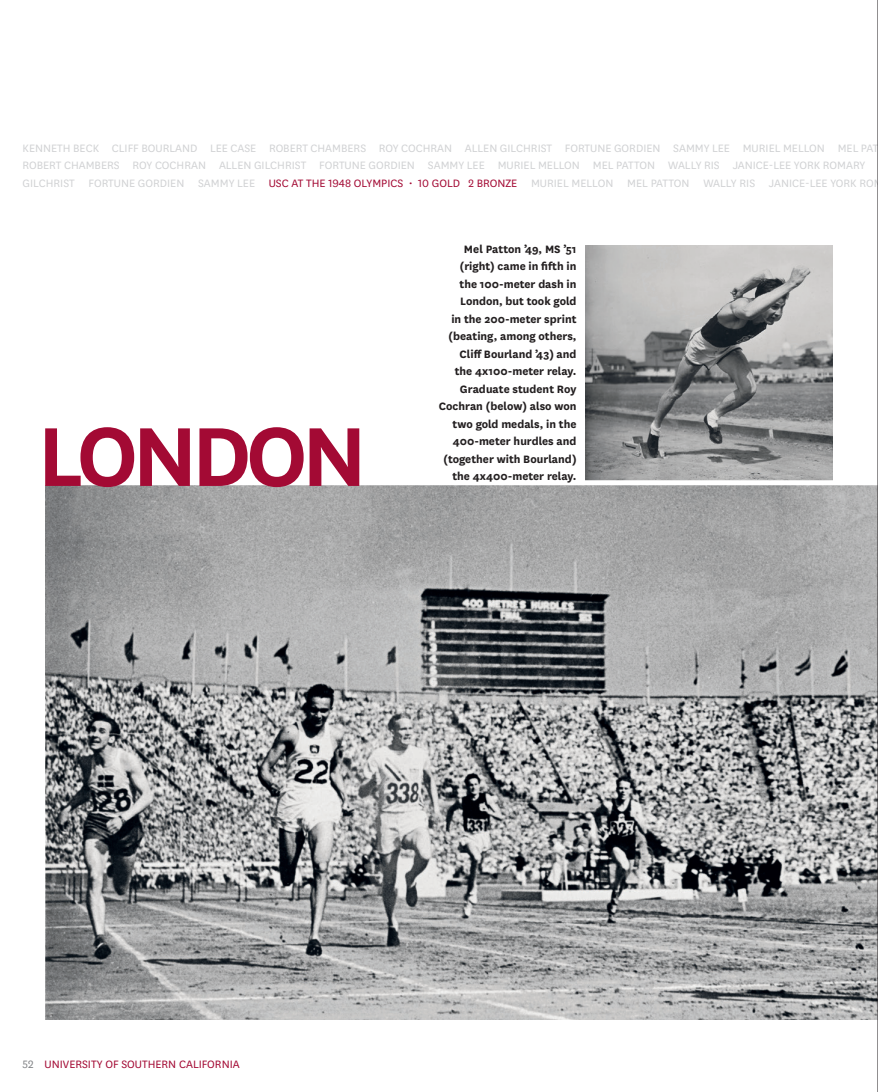
<style>
.page{position:relative;width:878px;height:1092px;background:#fff}
.page>*{position:absolute;margin:0;border:0;box-sizing:border-box;transform-origin:0 0}
.t1{font:600 97.62px "National";letter-spacing:-.06em;color:#a30a34}
.t2{font:12.5px/17.5px "National";color:#d1d2d4}
.t3{font:700 12.5px/17.5px "National";color:#231f20;text-align:right}
.t4{font:12.5px "National";color:#a30a34}
.s1{color:#a30a34}
.s2{color:#808285}
</style>
<div class="page">
<img style="left:585px;top:246px;width:247px;height:234px">
<img style="left:45px;top:485px;width:832px;height:534px">
<hr style="left:877px;top:0;width:1px;height:1091px;background:#231f20">
<p class="t2" style="left:22px;top:139px;width:857px">KENNETH BECK CLIFF BOURLAND LEE CASE ROBERT CHAMBERS ROY COCHRAN ALLEN GILCHRIST FORTUNE GORDIEN SAMMY LEE MURIEL MELLON MEL PAT<br>ROBERT CHAMBERS ROY COCHRAN ALLEN GILCHRIST FORTUNE GORDIEN SAMMY LEE MURIEL MELLON MEL PATTON WALLY RIS JANICE-LEE YORK ROMARY<br>GILCHRIST FORTUNE GORDIEN SAMMY LEE <span class="s1">USC AT THE 1948 OLYMPICS • 10 GOLD 2 BRONZE</span> MURIEL MELLON MEL PATTON WALLY RIS JANICE-LEE YORK RO</p>
<p class="t1" style="left:37px;top:388px;width:331px">LONDON</p>
<p class="t3" style="left:439px;top:239px;width:139px">Mel Patton ’49, MS ’51 (right) came in fifth in<br>the 100-meter dash in<br>London, but took gold<br>in the 200-meter sprint (beating, among others,<br>Cliff Bourland ’43) and the 4x100-meter relay.<br>Graduate student Roy<br>Cochran (below) also won two gold medals, in the<br>400-meter hurdles and (together with Bourland) the 4x400-meter relay.</p>
<p class="t4" style="left:22px;top:1055px;width:219px"><span class="s2">52</span> UNIVERSITY OF SOUTHERN CALIFORNIA</p>
</div>
